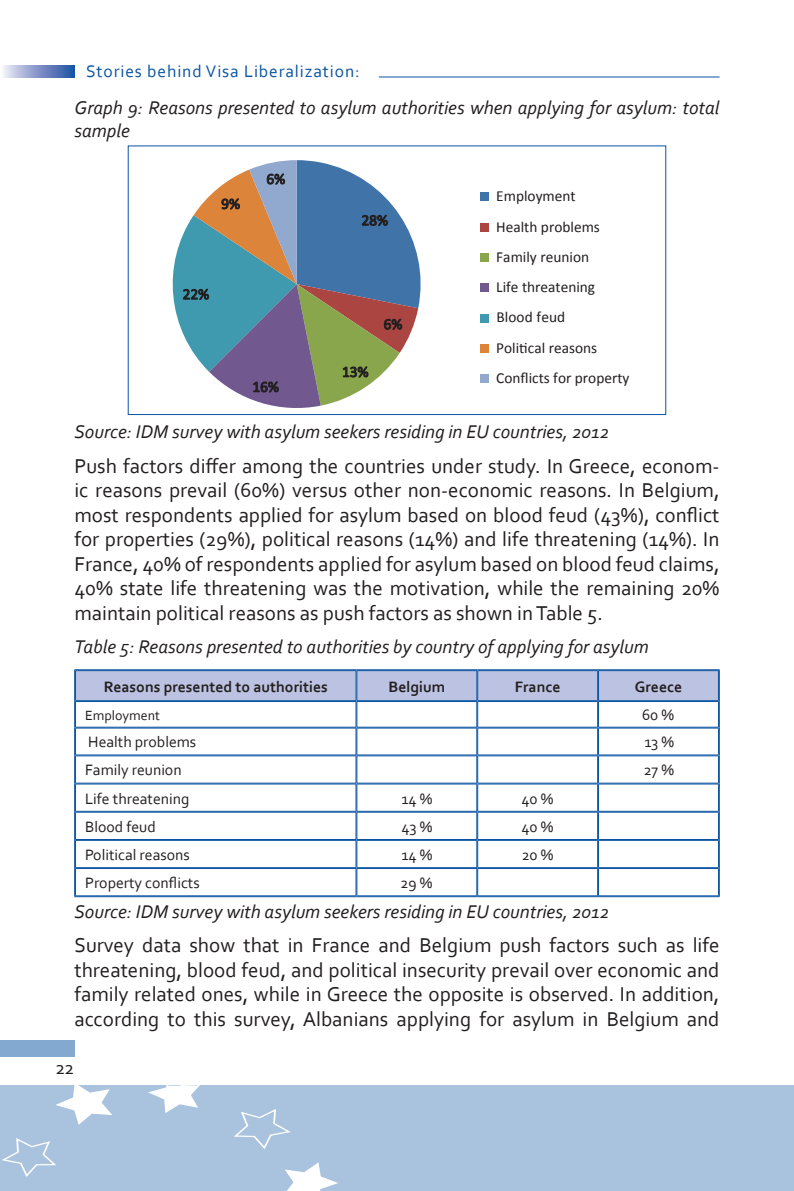
<style>
.page{position:relative;width:794px;height:1191px;background:#fff}
.page>*{position:absolute;margin:0;border:0;box-sizing:border-box;transform-origin:0 0}
.t1{font:21px/24.5px "Corbel";color:#231f20;text-align:justify}
.t2{font:italic 19.25px/23.1px "Corbel";color:#231f20}
.t3{font:19.25px "Corbel";color:#231f20}
.t4{font:17.5px "Corbel";letter-spacing:.05em;color:#0a54a3}
.t5{font:15.75px "Corbel";color:#231f20}
.t6{font:700 15.75px "Corbel";color:#231f20}
.t7{font:15.4px/30.3px "Calibri";color:#231f20}
.t8{font:14px "Corbel";color:#231f20}
</style>
<div class="page">
<div style="left:0;top:1085px;width:794px;height:105px;background:#a9c3de"></div>
<svg style="left:234px;top:1109px;width:57px;height:40px"></svg>
<svg style="left:2px;top:1138px;width:54px;height:39px"></svg>
<svg style="left:56px;top:1085px;width:56px;height:40px"></svg>
<svg style="left:148px;top:1085px;width:52px;height:28px"></svg>
<svg style="left:282px;top:1162px;width:58px;height:29px"></svg>
<div style="left:0;top:1039px;width:74px;height:17px;background:#84a9d1"></div>
<svg style="left:3px;top:65px;width:71px;height:12px"></svg>
<hr style="left:379px;top:77px;width:340px;height:1px;background:#0a54a3">
<svg style="left:172px;top:160px;width:249px;height:248px"></svg>
<div style="left:480px;top:193px;width:9px;height:8px;background:#4073a8"></div>
<div style="left:480px;top:223px;width:9px;height:8px;background:#aa4542"></div>
<div style="left:480px;top:253px;width:9px;height:9px;background:#89a64c"></div>
<div style="left:480px;top:283px;width:9px;height:9px;background:#715990"></div>
<div style="left:480px;top:314px;width:9px;height:8px;background:#3f99af"></div>
<div style="left:480px;top:344px;width:9px;height:8px;background:#dc843a"></div>
<div style="left:480px;top:374px;width:9px;height:9px;background:#92a9cf"></div>
<div style="left:128px;top:145px;width:538px;height:270px;border:1px solid #0a54a3"></div>
<hr style="left:74px;top:669px;width:282px;height:1px;background:#0a54a3">
<hr style="left:356px;top:669px;width:121px;height:1px;background:#0a54a3">
<hr style="left:477px;top:669px;width:121px;height:1px;background:#0a54a3">
<hr style="left:598px;top:669px;width:121px;height:1px;background:#0a54a3">
<svg style="left:74px;top:670px;width:646px;height:226px"></svg>
<hr style="left:75px;top:895px;width:281px;height:1px;background:#0a54a3">
<hr style="left:74px;top:896px;width:282px;height:1px;background:#0a54a3">
<hr style="left:357px;top:895px;width:120px;height:1px;background:#0a54a3">
<hr style="left:356px;top:896px;width:121px;height:1px;background:#0a54a3">
<hr style="left:477px;top:895px;width:121px;height:1px;background:#0a54a3">
<hr style="left:477px;top:896px;width:121px;height:1px;background:#0a54a3">
<hr style="left:598px;top:895px;width:120px;height:1px;background:#0a54a3">
<hr style="left:598px;top:896px;width:121px;height:1px;background:#0a54a3">
<p class="t4" style="left:86px;top:60px;width:275px">Stories behind Visa Liberalization:</p>
<p class="t2" style="left:74px;top:95px;width:646px">Graph 9: Reasons presented to asylum authorities when applying for asylum: total sample</p>
<p class="t7" style="left:266px;top:164px;width:20px">6%</p>
<p class="t7" style="left:496px;top:181px;width:135px">Employment<br>Health problems<br>Family reunion<br>Life threatening<br>Blood feud<br>Political reasons<br>Conflicts for property</p>
<p class="t2" style="left:74px;top:420px;width:536px">Source: IDM survey with asylum seekers residing in EU countries, 2012</p>
<p class="t1" style="left:74px;top:453px;width:646px">Push factors differ among the countries under study. In Greece, econom&shy;ic reasons prevail (60%) versus other non-economic reasons. In Belgium, most respondents applied for asylum based on blood feud (43%), conflict for properties (29%), political reasons (14%) and life threatening (14%). In France, 40% of respondents applied for asylum based on blood feud claims, 40% state life threatening was the motivation, while the remaining 20% maintain political reasons as push factors as shown in Table 5.</p>
<p class="t2" style="left:74px;top:634px;width:576px">Table 5: Reasons presented to authorities by country of applying for asylum</p>
<p class="t6" style="left:104px;top:676px;width:225px">Reasons presented to authorities</p>
<p class="t6" style="left:388px;top:676px;width:58px">Belgium</p>
<p class="t6" style="left:515px;top:676px;width:47px">France</p>
<p class="t6" style="left:635px;top:676px;width:49px">Greece</p>
<p class="t8" style="left:85px;top:706px;width:76px">Employment</p>
<p class="t5" style="left:642px;top:705px;width:34px">60 %</p>
<p class="t5" style="left:88px;top:732px;width:110px">Health problems</p>
<p class="t5" style="left:644px;top:732px;width:31px">13 %</p>
<p class="t5" style="left:85px;top:760px;width:98px">Family reunion</p>
<p class="t5" style="left:644px;top:760px;width:32px">27 %</p>
<p class="t5" style="left:85px;top:788px;width:106px">Life threatening</p>
<p class="t5" style="left:401px;top:788px;width:33px">14 %</p>
<p class="t5" style="left:521px;top:788px;width:34px">40 %</p>
<p class="t5" style="left:85px;top:816px;width:72px">Blood feud</p>
<p class="t5" style="left:401px;top:816px;width:33px">43 %</p>
<p class="t5" style="left:521px;top:816px;width:34px">40 %</p>
<p class="t5" style="left:85px;top:845px;width:106px">Political reasons</p>
<p class="t5" style="left:401px;top:845px;width:33px">14 %</p>
<p class="t5" style="left:522px;top:845px;width:33px">20 %</p>
<p class="t5" style="left:85px;top:873px;width:116px">Property conflicts</p>
<p class="t5" style="left:400px;top:873px;width:34px">29 %</p>
<p class="t2" style="left:74px;top:899px;width:536px">Source: IDM survey with asylum seekers residing in EU countries, 2012</p>
<p class="t1" style="left:74px;top:932px;width:646px">Survey data show that in France and Belgium push factors such as life threatening, blood feud, and political insecurity prevail over economic and family related ones, while in Greece the opposite is observed. In addition, according to this survey, Albanians applying for asylum in Belgium and</p>
<p class="t7" style="left:221px;top:188px;width:20px">9%</p>
<p class="t7" style="left:361px;top:205px;width:28px">28%</p>
<p class="t7" style="left:183px;top:279px;width:28px">22%</p>
<p class="t7" style="left:383px;top:309px;width:20px">6%</p>
<p class="t7" style="left:342px;top:356px;width:28px">13%</p>
<p class="t7" style="left:252px;top:371px;width:28px">16%</p>
<p class="t3" style="left:56px;top:1056px;width:20px">22</p>
</div>
